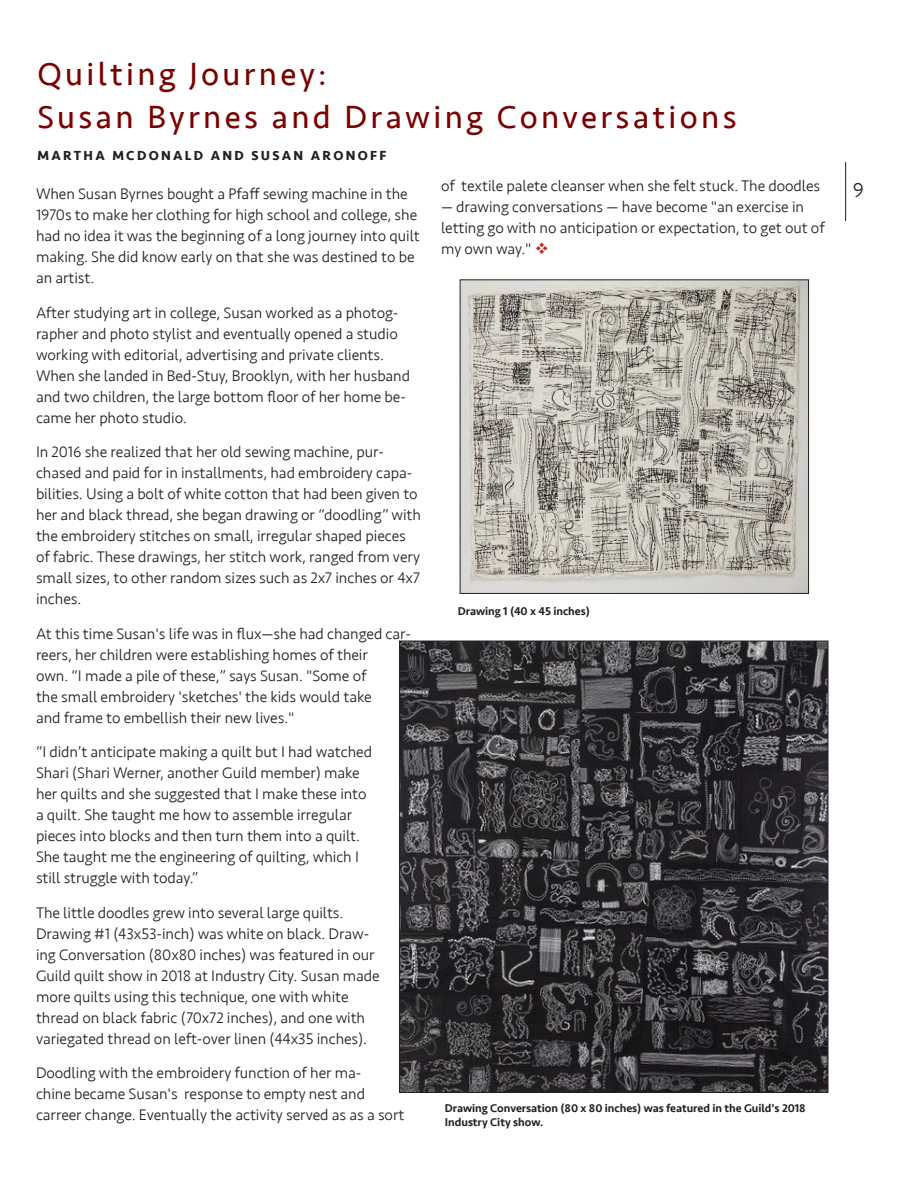
<style>
.page{position:relative;width:918px;height:1188px;background:#fff}
.page>*{position:absolute;margin:0;border:0;box-sizing:border-box;transform-origin:0 0}
.Subhead_18_25_LetterspaceTeal{font:33px "Seravek";letter-spacing:.1em;color:#790100}
.t1{font:300 21px "Seravek";color:#231f20}
.ColumnText___space_after{font:300 15.75px/21px "Seravek";letter-spacing:-.005em;color:#231f20}
.Byline{font:700 13.5px "Seravek";letter-spacing:.17em;color:#231f20}
.Caption_1_pics{font:500 11.7px/14.2px "Seravek";letter-spacing:-.005em;color:#231f20}
.s1{color:#cb2225}
</style>
<div class="page">
<hr style="left:845px;top:162px;width:1px;height:59px;background:#231f20">
<img style="left:462px;top:282px;width:345px;height:310px">
<div style="left:460px;top:280px;width:349px;height:314px;border:1px solid #231f20"></div>
<img style="left:401px;top:643px;width:425px;height:448px">
<p class="Subhead_18_25_LetterspaceTeal" style="left:38px;top:48px;width:291px">Quilting Journey:</p>
<p class="Subhead_18_25_LetterspaceTeal" style="left:38px;top:91px;width:701px">Susan Byrnes and Drawing Conversations</p>
<p class="Byline" style="left:38px;top:144px;width:350px">MARTHA MCDONALD AND SUSAN ARONOFF</p>
<p class="ColumnText___space_after" style="left:441px;top:176px;width:381px">of textile palete cleanser when she felt stuck. The doodles</p>
<p class="ColumnText___space_after" style="left:441px;top:197px;width:385px">— drawing conversations — have become "an exercise in letting go with no anticipation or expectation, to get out of my own way." <span class="s1">❖</span></p>
<p class="ColumnText___space_after" style="left:36px;top:184px;width:373px">When Susan Byrnes bought a Pfaff sewing machine in the</p>
<h2 class="t1" style="left:853px;top:178px;width:13px">9</h2>
<p class="ColumnText___space_after" style="left:36px;top:205px;width:385px">1970s to make her clothing for high school and college, she had no idea it was the beginning of a long journey into quilt making. She did know early on that she was destined to be an artist.</p>
<p class="ColumnText___space_after" style="left:36px;top:302px;width:376px">After studying art in college, Susan worked as a photog&shy;rapher and photo stylist and eventually opened a studio working with editorial, advertising and private clients.<br>When she landed in Bed-Stuy, Brooklyn, with her husband and two children, the large bottom floor of her home be&shy;came her photo studio.</p>
<p class="ColumnText___space_after" style="left:36px;top:442px;width:387px">In 2016 she realized that her old sewing machine, pur&shy;chased and paid for in installments, had embroidery capa&shy;bilities. Using a bolt of white cotton that had been given to her and black thread, she began drawing or “doodling” with the embroidery stitches on small, irregular shaped pieces of fabric. These drawings, her stitch work, ranged from very small sizes, to other random sizes such as 2x7 inches or 4x7 inches.</p>
<p class="ColumnText___space_after" style="left:36px;top:623px;width:377px">At this time Susan's life was in flux—she had changed car&shy;reers, her children were establishing homes of their<br>own. “I made a pile of these,” says Susan. "Some of<br>the small embroidery 'sketches' the kids would take<br>and frame to embellish their new lives."</p>
<p class="ColumnText___space_after" style="left:36px;top:742px;width:338px">“I didn’t anticipate making a quilt but I had watched Shari (Shari Werner, another Guild member) make her quilts and she suggested that I make these into a quilt. She taught me how to assemble irregular pieces into blocks and then turn them into a quilt.<br>She taught me the engineering of quilting, which I still struggle with today.”</p>
<p class="ColumnText___space_after" style="left:36px;top:902px;width:345px">The little doodles grew into several large quilts.<br>Drawing #1 (43x53-inch) was white on black. Draw&shy;ing Conversation (80x80 inches) was featured in our Guild quilt show in 2018 at Industry City. Susan made more quilts using this technique, one with white thread on black fabric (70x72 inches), and one with variegated thread on left-over linen (44x35 inches).</p>
<p class="ColumnText___space_after" style="left:36px;top:1063px;width:370px">Doodling with the embroidery function of her ma-<br>chine became Susan's response to empty nest and carreer change. Eventually the activity served as as a sort</p>
<p class="Caption_1_pics" style="left:458px;top:604px;width:134px">Drawing 1 (40 x 45 inches)</p>
<p class="Caption_1_pics" style="left:445px;top:1101px;width:362px">Drawing Conversation (80 x 80 inches) was featured in the Guild's 2018<br>Industry City show.</p>
</div>
